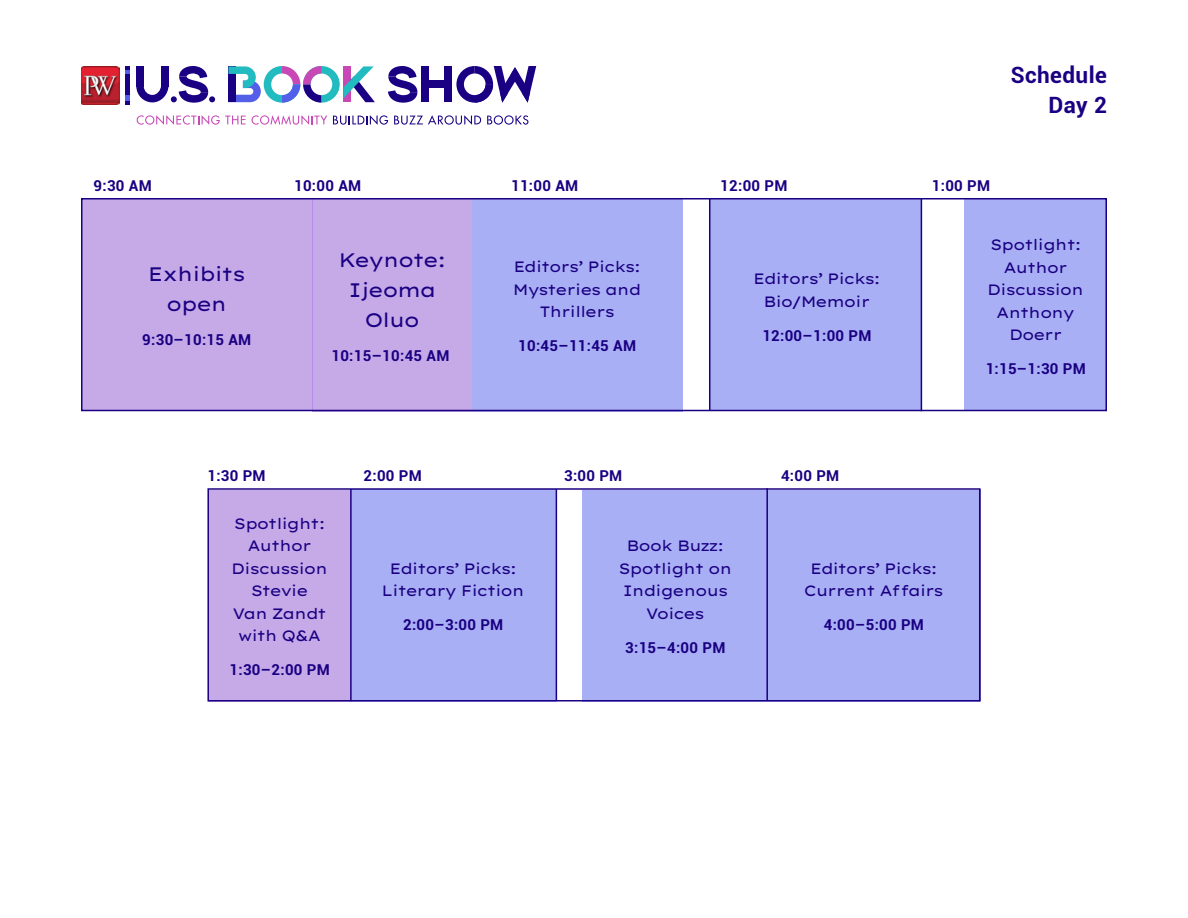
<style>
.page{position:relative;width:1188px;height:918px;background:#fff}
.page>*{position:absolute;margin:0;border:0;box-sizing:border-box;transform-origin:0 0}
.t1{font:700 22.5px/30px "Roboto";letter-spacing:.02em;color:#1a0082;text-align:right}
.t2{font:19.5px/30px "Lexend Mega";letter-spacing:-.08em;color:#1a0082;text-align:center}
.t3{font:15px/22.5px "Lexend Mega";letter-spacing:-.08em;color:#1a0082;text-align:center}
.t4{font:700 15px "Roboto";letter-spacing:.02em;color:#1a0082}
</style>
<div class="page">
<img style="left:81px;top:66px;width:38px;height:39px">
<svg style="left:228px;top:66px;width:147px;height:37px"></svg>
<div style="left:445px;top:66px;width:7px;height:36px;background:#1a0082"></div>
<div style="left:421px;top:81px;width:31px;height:7px;background:#1a0082"></div>
<div style="left:421px;top:66px;width:8px;height:36px;background:#1a0082"></div>
<svg style="left:456px;top:66px;width:80px;height:37px"></svg>
<svg style="left:388px;top:66px;width:29px;height:37px"></svg>
<svg style="left:136px;top:66px;width:79px;height:37px"></svg>
<svg style="left:137px;top:115px;width:109px;height:10px"></svg>
<svg style="left:252px;top:115px;width:75px;height:10px"></svg>
<svg style="left:333px;top:115px;width:55px;height:10px"></svg>
<svg style="left:394px;top:115px;width:87px;height:10px"></svg>
<svg style="left:487px;top:115px;width:41px;height:10px"></svg>
<hr style="left:126px;top:66px;width:4px;height:39px;background:#1a0082">
<svg style="left:126px;top:70px;width:4px;height:3px"></svg>
<svg style="left:126px;top:95px;width:4px;height:5px"></svg>
<div style="left:81px;top:199px;width:232px;height:211px;background:#c6a9e7"></div>
<div style="left:313px;top:199px;width:159px;height:212px;background:#c6a9e7"></div>
<div style="left:472px;top:199px;width:210px;height:212px;background:#a9aff4"></div>
<div style="left:710px;top:200px;width:210px;height:210px;background:#a9aff4"></div>
<div style="left:964px;top:199px;width:143px;height:211px;background:#a9aff4"></div>
<div style="left:81px;top:198px;width:1026px;height:213px;border:2px solid #1a0082"></div>
<hr style="left:921px;top:199px;width:1px;height:212px;background:#1a0082">
<hr style="left:709px;top:199px;width:1px;height:212px;background:#1a0082">
<div style="left:768px;top:490px;width:212px;height:211px;background:#a9aff4"></div>
<div style="left:351px;top:489px;width:205px;height:213px;background:#a9aff4"></div>
<div style="left:583px;top:490px;width:185px;height:211px;background:#a9aff4"></div>
<div style="left:208px;top:490px;width:143px;height:211px;background:#c6a9e7"></div>
<div style="left:207px;top:488px;width:774px;height:214px;border:2px solid #1a0082"></div>
<hr style="left:766px;top:488px;width:2px;height:212px;background:#1a0082">
<hr style="left:556px;top:489px;width:1px;height:212px;background:#1a0082">
<hr style="left:350px;top:489px;width:2px;height:212px;background:#1a0082">
<hr style="left:979px;top:489px;width:1px;height:212px;background:#1a0082">
<h1 class="t1" style="left:1011px;top:59px;width:98px">Schedule<br>Day 2</h1>
<p class="t4" style="left:94px;top:175px;width:60px">9:30 AM</p>
<p class="t4" style="left:294px;top:175px;width:69px">10:00 AM</p>
<p class="t4" style="left:511px;top:175px;width:69px">11:00 AM</p>
<p class="t4" style="left:720px;top:175px;width:69px">12:00 PM</p>
<p class="t4" style="left:932px;top:175px;width:60px">1:00 PM</p>
<h2 class="t2" style="left:148px;top:258px;width:100px">Exhibits open</h2>
<p class="t4" style="left:142px;top:329px;width:111px">9:30–10:15 AM</p>
<h2 class="t2" style="left:338px;top:243px;width:109px">Keynote:<br>Ijeoma<br>Oluo</h2>
<p class="t4" style="left:331px;top:345px;width:119px">10:15–10:45 AM</p>
<p class="t3" style="left:513px;top:254px;width:130px">Editors’ Picks:<br>Mysteries and<br>Thrillers</p>
<p class="t4" style="left:518px;top:335px;width:119px">10:45–11:45 AM</p>
<p class="t3" style="left:753px;top:266px;width:129px">Editors’ Picks:<br>Bio/Memoir</p>
<p class="t4" style="left:762px;top:325px;width:111px">12:00–1:00 PM</p>
<p class="t4" style="left:207px;top:465px;width:60px">1:30 PM</p>
<p class="t4" style="left:364px;top:465px;width:60px">2:00 PM</p>
<p class="t4" style="left:564px;top:465px;width:60px">3:00 PM</p>
<p class="t4" style="left:781px;top:465px;width:60px">4:00 PM</p>
<p class="t3" style="left:231px;top:511px;width:98px">Spotlight:<br>Author<br>Discussion<br>Stevie<br>Van Zandt with Q&amp;A</p>
<p class="t4" style="left:230px;top:659px;width:102px">1:30–2:00 PM</p>
<p class="t3" style="left:382px;top:556px;width:145px">Editors’ Picks:<br>Literary Fiction</p>
<p class="t4" style="left:403px;top:614px;width:102px">2:00–3:00 PM</p>
<p class="t3" style="left:618px;top:533px;width:116px">Book Buzz:<br>Spotlight on<br>Indigenous<br>Voices</p>
<p class="t4" style="left:625px;top:637px;width:102px">3:15–4:00 PM</p>
<p class="t3" style="left:804px;top:556px;width:141px">Editors’ Picks:<br>Current Affairs</p>
<p class="t4" style="left:824px;top:614px;width:102px">4:00–5:00 PM</p>
<p class="t3" style="left:987px;top:232px;width:98px">Spotlight:<br>Author<br>Discussion<br>Anthony<br>Doerr</p>
<p class="t4" style="left:986px;top:358px;width:102px">1:15–1:30 PM</p>
</div>
